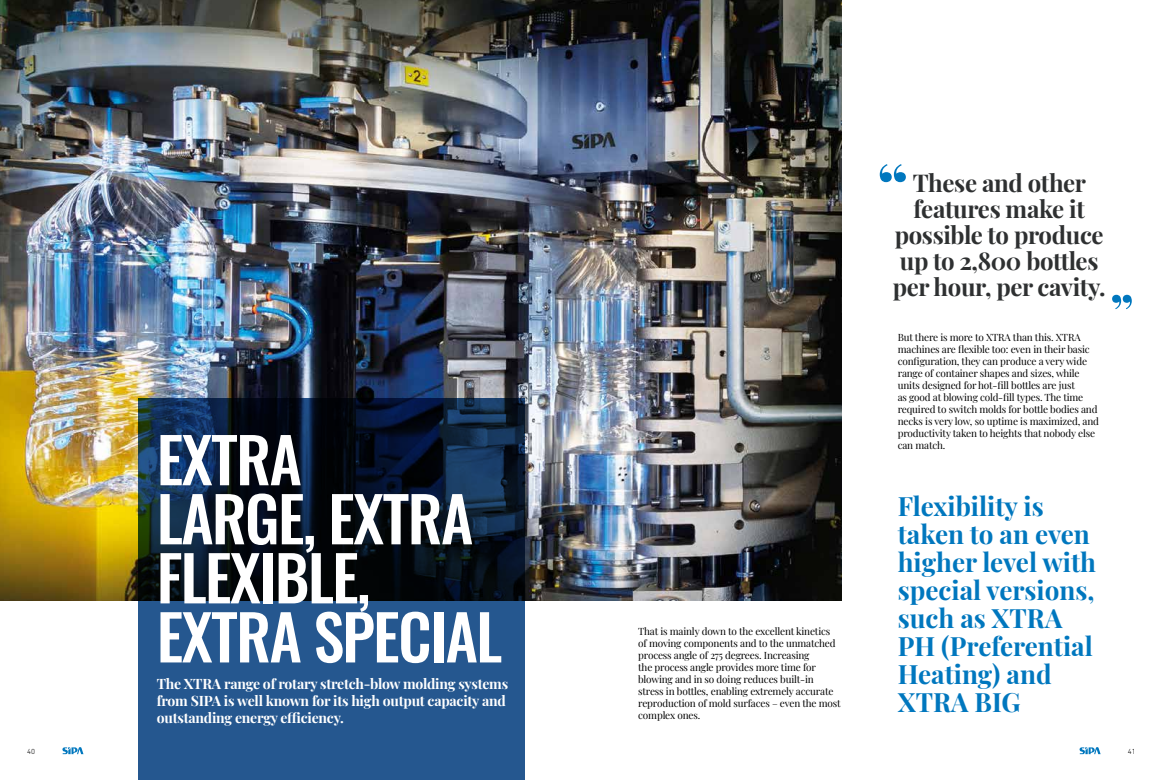
<style>
.page{position:relative;width:1163px;height:780px;background:#fff}
.page>*{position:absolute;margin:0;border:0;box-sizing:border-box;transform-origin:0 0}
.t1{font:62px/59px "Oswald";letter-spacing:-.025em;color:#fff}
.t2{font:700 26px/28px "Playfair Display";color:#0077be}
.t3{font:700 24px/26px "Playfair Display";letter-spacing:-.015em;color:#2e3031;text-align:center}
.t4{font:700 14px/16.8px "Playfair Display";letter-spacing:-.015em;color:#fff}
.t5{font:10px/12px "Playfair Display";letter-spacing:-.015em;color:#000}
.t6{font:300 7.5px "DIN Next LT Pro";color:#000}
</style>
<div class="page">
<img style="left:0;top:0;width:840px;height:600px">
<svg style="left:138px;top:398px;width:386px;height:382px;background:#153458"></svg>
<svg style="left:879px;top:164px;width:26px;height:18px"></svg>
<svg style="left:1112px;top:295px;width:19px;height:14px"></svg>
<svg style="left:1079px;top:747px;width:21px;height:7px"></svg>
<svg style="left:62px;top:747px;width:21px;height:7px"></svg>
<h1 class="t1" style="left:157px;top:424px;width:347px">EXTRA<br>LARGE, EXTRA<br>FLEXIBLE,<br>EXTRA SPECIAL</h1>
<h3 class="t4" style="left:157px;top:674px;width:353px">The XTRA range of rotary stretch-blow molding systems from SIPA is well known for its high output capacity and outstanding energy efficiency.</h3>
<p class="t5" style="left:638px;top:624px;width:204px">That is mainly down to the excellent kinetics of moving components and to the unmatched process angle of 275 degrees. Increasing<br>the process angle provides more time for blowing and in so doing reduces built-in stress in bottles, enabling extremely accurate reproduction of mold surfaces – even the most complex ones.</p>
<h3 class="t3" style="left:892px;top:168px;width:214px">These and other features make it possible to produce up to 2,800 bottles per hour, per cavity.</h3>
<p class="t5" style="left:897px;top:330px;width:203px">But there is more to XTRA than this. XTRA machines are flexible too: even in their basic configuration, they can produce a very wide range of container shapes and sizes, while units designed for hot-fill bottles are just<br>as good at blowing cold-fill types. The time required to switch molds for bottle bodies and necks is very low, so uptime is maximized, and productivity taken to heights that nobody else can match.</p>
<h2 class="t2" style="left:897px;top:489px;width:200px">Flexibility is taken to an even higher level with special versions, such as XTRA<br>PH (Preferential<br>Heating) and<br>XTRA BIG</h2>
<p class="t6" style="left:27px;top:747px;width:9px">40</p>
<p class="t6" style="left:1127px;top:747px;width:9px">41</p>
</div>
